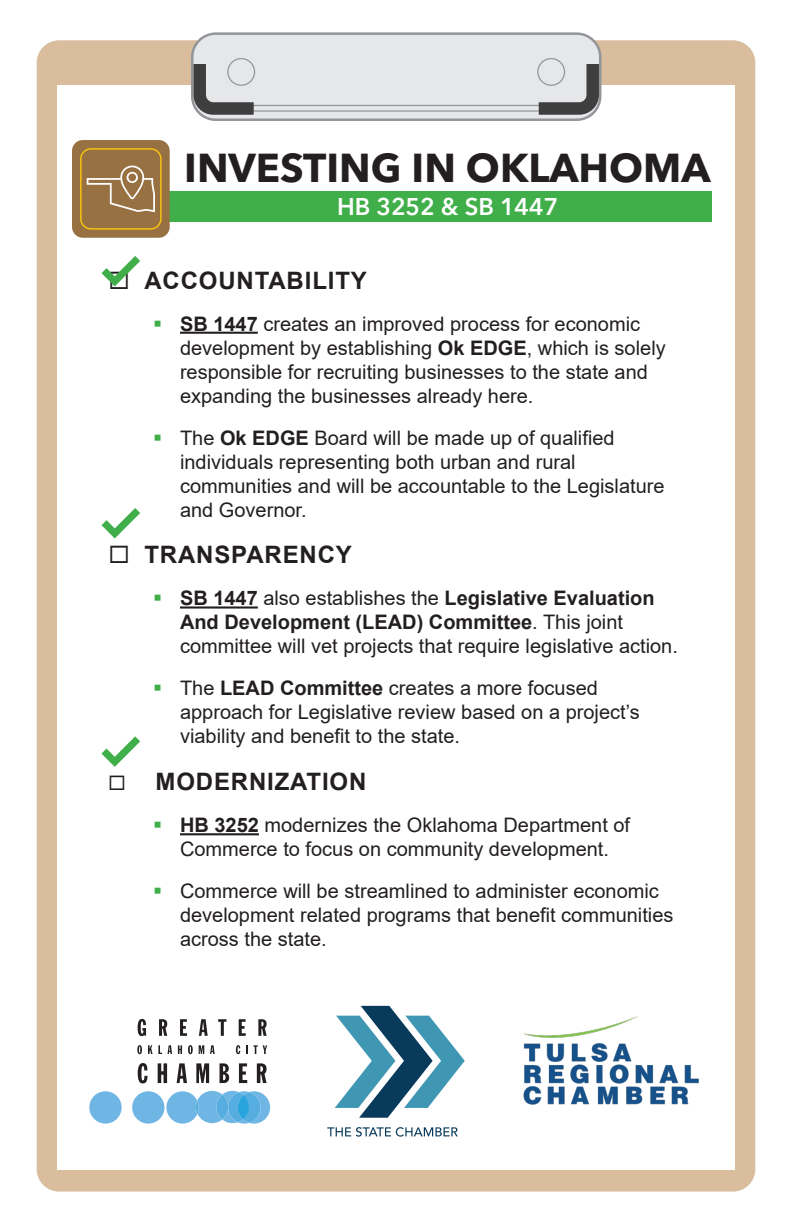
<style>
.page{position:relative;width:792px;height:1224px;background:#fff}
.page>*{position:absolute;margin:0;border:0;box-sizing:border-box;transform-origin:0 0}
.t1{font:700 40px "Avenir Next LT Pro";color:#231f20}
.t2{font:700 24px "Arial";letter-spacing:.035em;color:#231f20}
.t3{font:600 24px "Avenir Next LT Pro";color:#fff}
.t4{font:20px/24px "Arial";color:#231f20}
.s1{font-weight:700}
</style>
<div class="page">
<div style="left:37px;top:40px;width:718px;height:1152px;background:#d9bd9d;border-radius:22px"></div>
<div style="left:58px;top:85px;width:677px;height:1084px;background:#fff"></div>
<svg style="left:187px;top:32px;width:418px;height:89px;background:#d4d5d7"></svg>
<svg style="left:327px;top:1127px;width:131px;height:10px"></svg>
<svg style="left:335px;top:1006px;width:130px;height:112px"></svg>
<hr style="left:180px;top:332px;width:78px;height:2px;background:#231f20">
<hr style="left:180px;top:606px;width:78px;height:3px;background:#231f20">
<hr style="left:180px;top:833px;width:79px;height:2px;background:#231f20">
<svg style="left:101px;top:508px;width:39px;height:30px"></svg>
<svg style="left:101px;top:736px;width:39px;height:31px"></svg>
<div style="left:72px;top:192px;width:639px;height:30px;background:#40ae49"></div>
<div style="left:72px;top:140px;width:98px;height:98px;background:#987142;border-radius:11px"></div>
<div style="left:80px;top:148px;width:82px;height:82px;border:1px solid #fec80b;border-radius:10px"></div>
<svg style="left:87px;top:166px;width:68px;height:46px"></svg>
<svg style="left:138px;top:1063px;width:10px;height:20px"></svg>
<svg style="left:158px;top:1063px;width:9px;height:20px"></svg>
<svg style="left:177px;top:1063px;width:10px;height:20px"></svg>
<svg style="left:196px;top:1063px;width:13px;height:20px"></svg>
<svg style="left:220px;top:1063px;width:9px;height:20px"></svg>
<svg style="left:239px;top:1063px;width:8px;height:20px"></svg>
<svg style="left:257px;top:1063px;width:10px;height:20px"></svg>
<svg style="left:137px;top:1045px;width:5px;height:9px"></svg>
<svg style="left:148px;top:1045px;width:24px;height:9px"></svg>
<svg style="left:178px;top:1045px;width:4px;height:9px"></svg>
<svg style="left:188px;top:1045px;width:5px;height:9px"></svg>
<svg style="left:199px;top:1045px;width:5px;height:9px"></svg>
<svg style="left:210px;top:1045px;width:5px;height:9px"></svg>
<svg style="left:236px;top:1045px;width:4px;height:9px"></svg>
<svg style="left:246px;top:1045px;width:21px;height:9px"></svg>
<svg style="left:138px;top:1019px;width:8px;height:17px"></svg>
<svg style="left:159px;top:1019px;width:8px;height:17px"></svg>
<svg style="left:180px;top:1019px;width:7px;height:17px"></svg>
<svg style="left:199px;top:1019px;width:9px;height:17px"></svg>
<svg style="left:218px;top:1019px;width:8px;height:17px"></svg>
<svg style="left:239px;top:1019px;width:7px;height:17px"></svg>
<svg style="left:258px;top:1019px;width:9px;height:17px"></svg>
<div style="left:89px;top:1091px;width:33px;height:33px;background:#70b6e4;border-radius:50%"></div>
<div style="left:132px;top:1091px;width:32px;height:33px;background:#70b6e4;border-radius:50%"></div>
<svg style="left:166px;top:1091px;width:104px;height:33px;background:#7dbee6"></svg>
<img style="left:523px;top:1016px;width:176px;height:89px">
<svg style="left:101px;top:256px;width:39px;height:31px"></svg>
<p class="t1" style="left:184px;top:143px;width:528px">INVESTING IN OKLAHOMA</p>
<p class="t3" style="left:337px;top:192px;width:223px">HB 3252 &amp; SB 1447</p>
<p class="t2" style="left:144px;top:263px;width:224px">ACCOUNTABILITY</p>
<p class="t4" style="left:180px;top:311px;width:487px"><span class="s1">SB 1447</span> creates an improved process for economic development by establishing <span class="s1">Ok EDGE</span>, which is solely responsible for recruiting businesses to the state and expanding the businesses already here.</p>
<p class="t4" style="left:180px;top:425px;width:486px">The <span class="s1">Ok EDGE</span> Board will be made up of qualified individuals representing both urban and rural communities and will be accountable to the Legislature and Governor.</p>
<p class="t2" style="left:144px;top:538px;width:209px">TRANSPARENCY</p>
<p class="t4" style="left:180px;top:586px;width:499px"><span class="s1">SB 1447</span> also establishes the <span class="s1">Legislative Evaluation<br>And Development (LEAD) Committee</span>. This joint committee will vet projects that require legislative action.</p>
<p class="t4" style="left:180px;top:676px;width:461px">The <span class="s1">LEAD Committee</span> creates a more focused approach for Legislative review based on a project’s viability and benefit to the state.</p>
<p class="t2" style="left:156px;top:765px;width:212px">MODERNIZATION</p>
<p class="t4" style="left:180px;top:813px;width:452px"><span class="s1">HB 3252</span> modernizes the Oklahoma Department of<br>Commerce to focus on community development.</p>
<p class="t4" style="left:180px;top:879px;width:495px">Commerce will be streamlined to administer economic development related programs that benefit communities across the state.</p>
</div>
